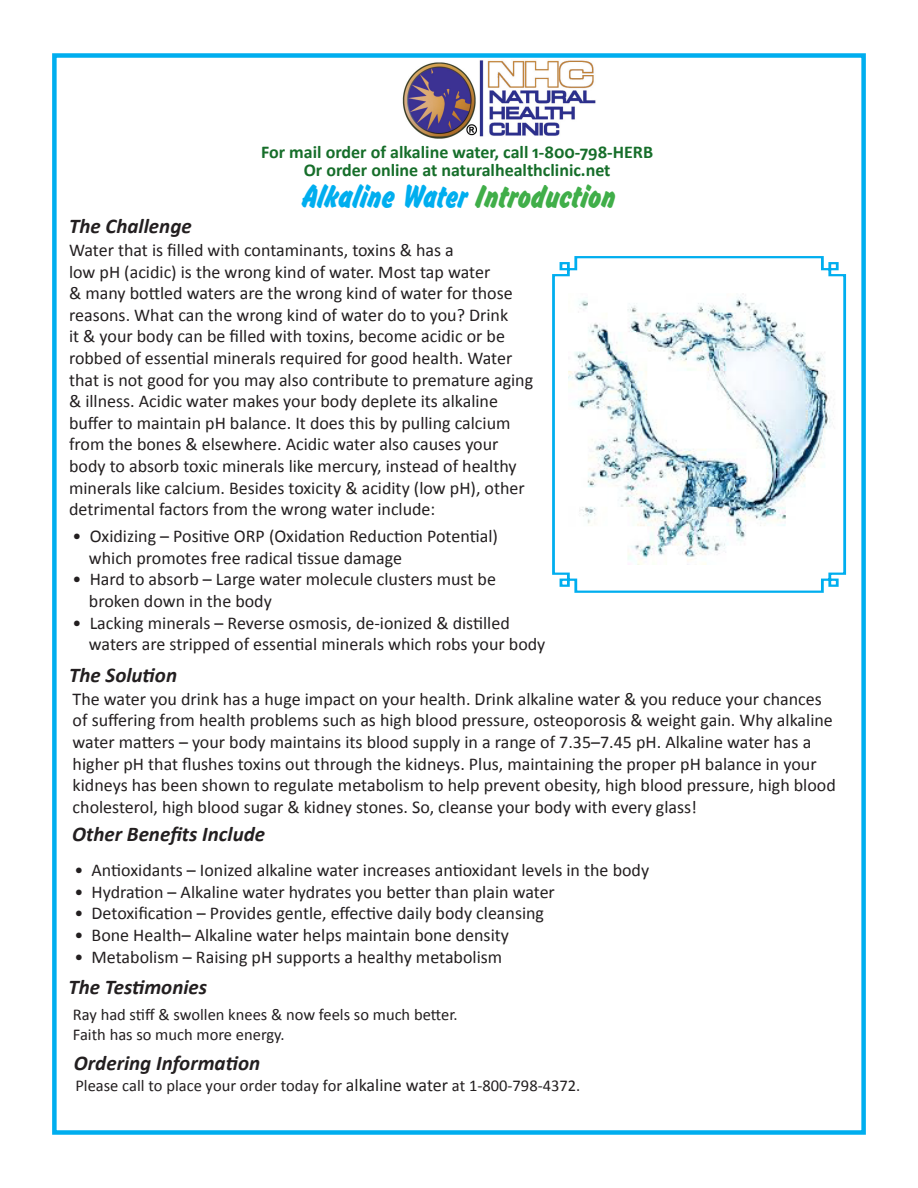
<style>
.page{position:relative;width:918px;height:1188px;background:#fff}
.page>*{position:absolute;margin:0;border:0;box-sizing:border-box;transform-origin:0 0}
.t1{font:36px "Okay D";color:#00aeef;scale:.91 1}
.t2{font:italic 700 21px "Calibri";color:#231f20}
.t3{font:18px/21.6px "Calibri";color:#231f20}
.t4{font:700 18px "Calibri";color:#166e2a}
.t5{font:16.5px/19.8px "Calibri";color:#231f20}
.s1{color:#40ae49}
.s2{font-size:18px}
</style>
<div class="page">
<div style="left:52px;top:53px;width:814px;height:1082px;border:4px solid #00aeef"></div>
<img style="left:402px;top:60px;width:194px;height:79px">
<svg style="left:552px;top:256px;width:295px;height:337px"></svg>
<img style="left:569px;top:286px;width:269px;height:278px">
<p class="t4" style="left:261px;top:141px;width:394px">For mail order of alkaline water, call 1-800-798-HERB</p>
<p class="t4" style="left:304px;top:159px;width:308px">Or order online at naturalhealthclinic.net</p>
<p class="t2" style="left:69px;top:213px;width:124px">The Challenge</p>
<p class="t1" style="left:302px;top:172px;width:346px">Alkaline Water <span class="s1">Introduction</span></p>
<p class="t3" style="left:69px;top:238px;width:423px">Water that is filled with contaminants, toxins &amp; has a<br>low pH (acidic) is the wrong kind of water. Most tap water</p>
<p class="t3" style="left:69px;top:282px;width:445px">&amp; many bottled waters are the wrong kind of water for those</p>
<p class="t3" style="left:69px;top:303px;width:466px">reasons. What can the wrong kind of water do to you? Drink<br>it &amp; your body can be filled with toxins, become acidic or be robbed of essential minerals required for good health. Water that is not good for you may also contribute to premature aging &amp; illness. Acidic water makes your body deplete its alkaline</p>
<p class="t3" style="left:69px;top:411px;width:457px">buffer to maintain pH balance. It does this by pulling calcium from the bones &amp; elsewhere. Acidic water also causes your body to absorb toxic minerals like mercury, instead of healthy minerals like calcium. Besides toxicity &amp; acidity (low pH), other detrimental factors from the wrong water include:</p>
<p class="t3" style="left:73px;top:525px;width:427px">• Oxidizing – Positive ORP (Oxidation Reduction Potential)</p>
<p class="t3" style="left:89px;top:546px;width:315px">which promotes free radical tissue damage</p>
<p class="t3" style="left:73px;top:568px;width:425px">• Hard to absorb – Large water molecule clusters must be</p>
<p class="t3" style="left:89px;top:589px;width:184px">broken down in the body</p>
<p class="t3" style="left:73px;top:611px;width:439px">• Lacking minerals – Reverse osmosis, de-ionized &amp; distilled</p>
<p class="t3" style="left:89px;top:633px;width:458px">waters are stripped of essential minerals which robs your body</p>
<p class="t2" style="left:69px;top:662px;width:110px">The Solution</p>
<p class="t3" style="left:73px;top:687px;width:751px">The water you drink has a huge impact on your health. Drink alkaline water &amp; you reduce your chances</p>
<p class="t3" style="left:73px;top:709px;width:765px">of suffering from health problems such as high blood pressure, osteoporosis &amp; weight gain. Why alkaline water matters – your body maintains its blood supply in a range of 7.35–7.45 pH. Alkaline water has a higher pH that flushes toxins out through the kidneys. Plus, maintaining the proper pH balance in your kidneys has been shown to regulate metabolism to help prevent obesity, high blood pressure, high blood cholesterol, high blood sugar &amp; kidney stones. So, cleanse your body with every glass!</p>
<p class="t2" style="left:72px;top:821px;width:195px">Other Benefits Include</p>
<p class="t3" style="left:74px;top:859px;width:576px">• Antioxidants – Ionized alkaline water increases antioxidant levels in the body</p>
<p class="t3" style="left:74px;top:880px;width:482px">• Hydration – Alkaline water hydrates you better than plain water</p>
<p class="t3" style="left:74px;top:902px;width:471px">• Detoxification – Provides gentle, effective daily body cleansing</p>
<p class="t3" style="left:74px;top:923px;width:436px">• Bone Health– Alkaline water helps maintain bone density</p>
<p class="t3" style="left:74px;top:945px;width:429px">• Metabolism – Raising pH supports a healthy metabolism</p>
<p class="t2" style="left:68px;top:974px;width:140px">The Testimonies</p>
<p class="t5" style="left:73px;top:1004px;width:386px">Ray had stiff &amp; swollen knees &amp; now feels so much better.<br>Faith has so much more energy.</p>
<p class="t2" style="left:74px;top:1050px;width:188px">Ordering Information</p>
<p class="t5" style="left:75px;top:1074px;width:506px">Please call to place your order today for <span class="s2">alkaline water</span> at 1-800-798-4372.</p>
</div>
